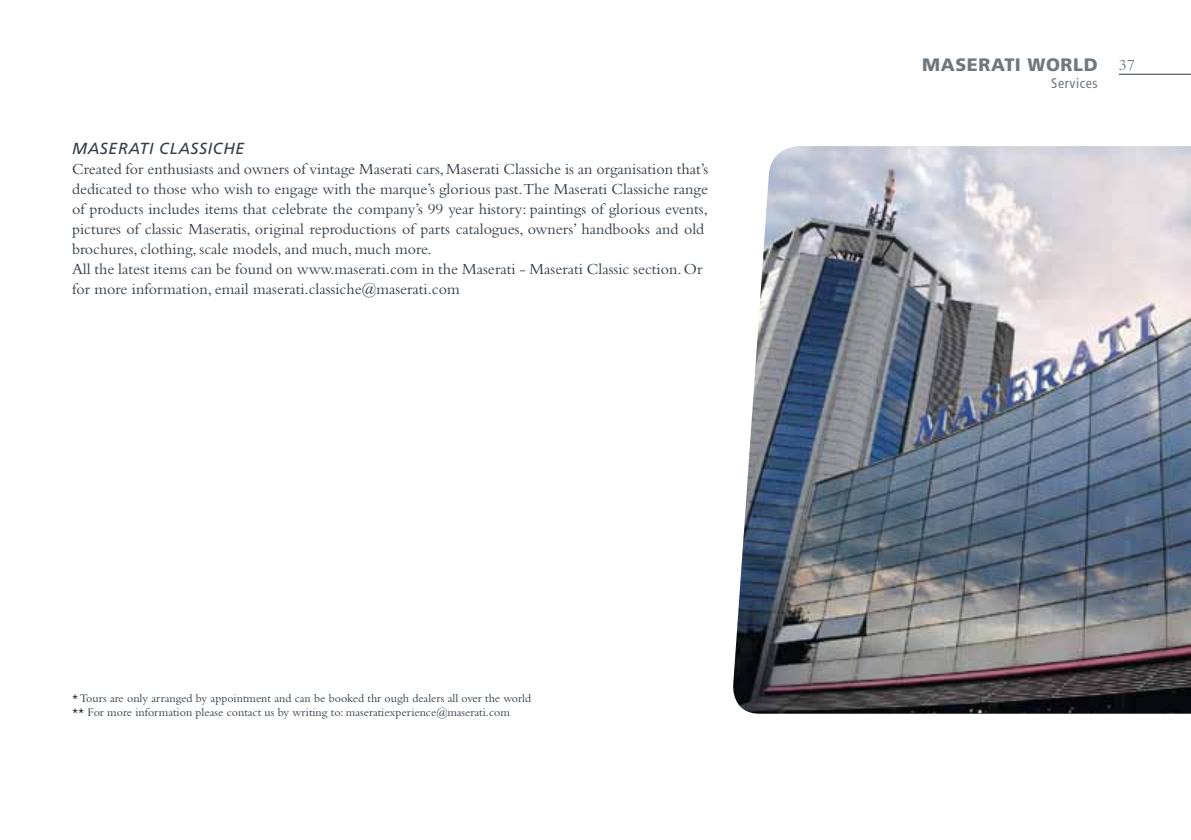
<style>
.page{position:relative;width:1191px;height:840px;background:#fff}
.page>*{position:absolute;margin:0;border:0;box-sizing:border-box;transform-origin:0 0}
.t1{font:900 18px "Frutiger LT Std";letter-spacing:.03em;color:#70787f}
.t2{font:16px/20px "Bembo";color:#333e48}
.t3{font:italic 16px "Frutiger LT Std";letter-spacing:.04em;color:#333e48}
.t4{font:16px "Bembo";color:#70787f}
.t5{font:condensed 14px "Frutiger";letter-spacing:.04em;color:#70787f}
.t6{font:12px/14px "Bembo";color:#333e48}
</style>
<div class="page">
<img style="left:733px;top:146px;width:458px;height:567px">
<hr style="left:1119px;top:74px;width:72px;height:1px;background:#333e48">
<p class="t3" style="left:72px;top:139px;width:174px">MASERATI CLASSICHE</p>
<p class="t2" style="left:72px;top:158px;width:637px">Created for enthusiasts and owners of vintage Maserati cars, Maserati Classiche is an organisation that’s dedicated to those who wish to engage with the marque’s glorious past.The Maserati Classiche range of products includes items that celebrate the company’s 99 year history: paintings of glorious events, pictures of classic Maseratis, original reproductions of parts catalogues, owners’ handbooks and old brochures, clothing, scale models, and much, much more.<br>All the latest items can be found on www.maserati.com in the Maserati - Maserati Classic section. Or for more information, email maserati.classiche@maserati.com</p>
<p class="t6" style="left:72px;top:690px;width:460px">* Tours are only arranged by appointment and can be booked thr ough dealers all over the world ** For more information please contact us by writing to: maseratiexperience@maserati.com</p>
<p class="t1" style="left:922px;top:54px;width:177px">MASERATI WORLD</p>
<p class="t5" style="left:1051px;top:75px;width:48px">Services</p>
<p class="t4" style="left:1119px;top:55px;width:18px">37</p>
</div>
